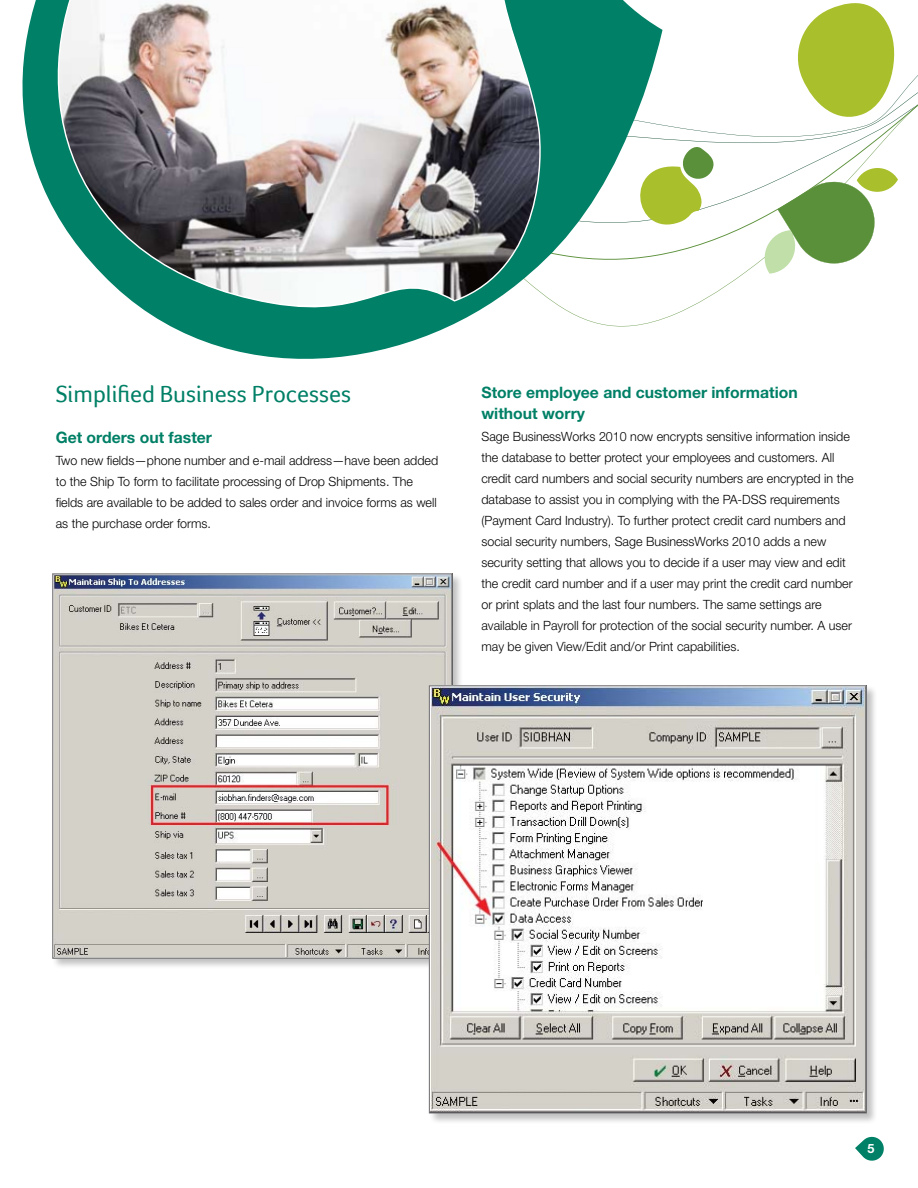
<style>
.page{position:relative;width:918px;height:1188px;background:#fff}
.page>*{position:absolute;margin:0;border:0;box-sizing:border-box;transform-origin:0 0}
.t1{font:24px "Foco";color:#008066}
.t2{font:700 15.75px/21px "Helvetica Neue";color:#008066}
.t3{font:700 12.9px "Helvetica Neue";color:#fff}
.t4{font:300 12.75px/21px "Helvetica Neue";color:#000}
</style>
<div class="page">
<svg style="left:663px;top:3px;width:255px;height:316px"></svg>
<svg style="left:663px;top:143px;width:52px;height:96px"></svg>
<svg style="left:763px;top:176px;width:117px;height:98px"></svg>
<div style="left:52px;top:573px;width:417px;height:402px;background:#000;opacity:.25"></div>
<img style="left:54px;top:576px;width:396px;height:380px">
<div style="left:428px;top:685px;width:456px;height:445px;background:#000;opacity:.25"></div>
<img style="left:431px;top:687px;width:434px;height:424px">
<svg style="left:165px;top:0;width:498px;height:359px"></svg>
<svg style="left:22px;top:0;width:522px;height:323px"></svg>
<svg style="left:855px;top:1136px;width:29px;height:25px"></svg>
<h1 class="t1" style="left:56px;top:380px;width:297px">Simplified Business Processes</h1>
<p class="t2" style="left:56px;top:426px;width:158px">Get orders out faster</p>
<p class="t4" style="left:56px;top:450px;width:384px">Two new fields—phone number and e-mail address—have been added to the Ship To form to facilitate processing of Drop Shipments. The fields are available to be added to sales order and invoice forms as well as the purchase order forms.</p>
<p class="t2" style="left:481px;top:381px;width:318px">Store employee and customer information without worry</p>
<p class="t4" style="left:481px;top:425px;width:374px">Sage BusinessWorks 2010 now encrypts sensitive information inside the database to better protect your employees and customers. All credit card numbers and social security numbers are encrypted in the database to assist you in complying with the PA-DSS requirements (Payment Card Industry). To further protect credit card numbers and social security numbers, Sage BusinessWorks 2010 adds a new security setting that allows you to decide if a user may view and edit the credit card number and if a user may print the credit card number or print splats and the last four numbers. The same settings are available in Payroll for protection of the social security number. A user may be given View/Edit and/or Print capabilities.</p>
<p class="t3" style="left:868px;top:1140px;width:8px">5</p>
</div>
